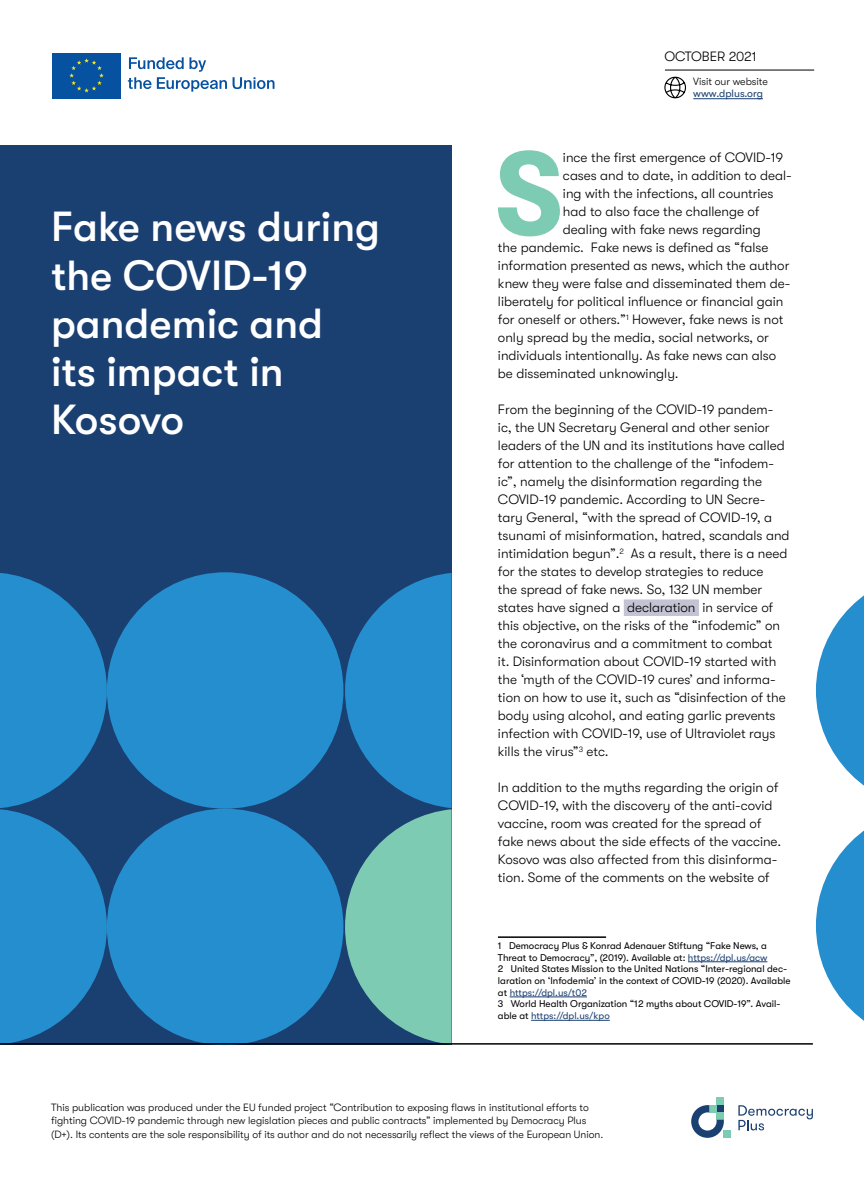
<style>
.page{position:relative;width:864px;height:1191px;background:#fff}
.page>*{position:absolute;margin:0;border:0;box-sizing:border-box;transform-origin:0 0}
.t1{font:700 116.4px "GT Walsheim Pro";color:#7ecbb3}
.t2{font:500 42px/48px "GT Walsheim Pro";color:#fff}
.t3{font:300 13.5px/18px "GT Walsheim Pro";color:#000}
.t4{font:300 10.5px/13.5px "GT Walsheim Pro";color:#000}
.t5{font:10.5px "GT Walsheim Pro";color:#1a3f71}
.t6{font:9.75px/11.7px "GT Walsheim Pro";color:#000}
.s1{color:#1a3f71}
</style>
<div class="page">
<div style="left:716px;top:1097px;width:7px;height:8px;background:#7ecbb3"></div>
<div style="left:723px;top:1130px;width:7px;height:7px;background:#7ecbb3"></div>
<svg style="left:691px;top:1105px;width:32px;height:32px"></svg>
<svg style="left:738px;top:1105px;width:74px;height:25px"></svg>
<div style="left:0;top:146px;width:451px;height:899px;background:#1a3f71"></div>
<div style="left:107px;top:808px;width:236px;height:237px;background:#258ece;border-radius:50%"></div>
<svg style="left:0;top:573px;width:107px;height:472px"></svg>
<div style="left:107px;top:572px;width:236px;height:236px;background:#258ece;border-radius:50%"></div>
<svg style="left:345px;top:573px;width:106px;height:470px"></svg>
<svg style="left:816px;top:596px;width:47px;height:424px"></svg>
<div style="left:623px;top:599px;width:75px;height:17px;background:#c2c3d3"></div>
<hr style="left:497px;top:936px;width:108px;height:2px;background:#000">
<hr style="left:687px;top:961px;width:80px;height:1px;background:#1a3f71">
<hr style="left:509px;top:996px;width:77px;height:1px;background:#1a3f71">
<hr style="left:531px;top:1020px;width:78px;height:1px;background:#1a3f71">
<svg style="left:664px;top:76px;width:22px;height:23px"></svg>
<hr style="left:664px;top:70px;width:149px;height:1px;background:#000">
<hr style="left:693px;top:98px;width:69px;height:1px;background:#1a3f71">
<hr style="left:0;top:1043px;width:812px;height:1px;background:#000">
<svg style="left:52px;top:98px;width:69px;height:1px"></svg>
<div style="left:52px;top:53px;width:69px;height:45px;background:#0651a0"></div>
<svg style="left:69px;top:58px;width:35px;height:34px"></svg>
<svg style="left:128px;top:57px;width:146px;height:35px"></svg>
<p class="t3" style="left:664px;top:47px;width:94px">OCTOBER 2021</p>
<h2 class="t2" style="left:51px;top:203px;width:330px">Fake news during the COVID-19 pandemic and<br>its impact in<br>Kosovo</h2>
<p class="t4" style="left:693px;top:75px;width:76px">Visit our website</p>
<p class="t5" style="left:693px;top:88px;width:71px">www.dplus.org</p>
<h1 class="t1" style="left:495px;top:129px;width:69px">S</h1>
<p class="t3" style="left:562px;top:148px;width:221px">ince the first emergence of COVID-19</p>
<p class="t3" style="left:562px;top:166px;width:230px">cases and to date, in addition to deal-</p>
<p class="t3" style="left:562px;top:184px;width:212px">ing with the infections, all countries</p>
<p class="t3" style="left:562px;top:202px;width:198px">had to also face the challenge of</p>
<p class="t3" style="left:562px;top:220px;width:199px">dealing with fake news regarding</p>
<p class="t3" style="left:497px;top:238px;width:272px">the pandemic. Fake news is defined as “false</p>
<p class="t3" style="left:497px;top:256px;width:293px">information presented as news, which the author</p>
<p class="t3" style="left:497px;top:274px;width:294px">knew they were false and disseminated them de-</p>
<p class="t3" style="left:497px;top:292px;width:287px">liberately for political influence or financial gain</p>
<p class="t3" style="left:497px;top:310px;width:287px">for oneself or others.”<sup>1</sup> However, fake news is not</p>
<p class="t3" style="left:497px;top:328px;width:272px">only spread by the media, social networks, or</p>
<p class="t3" style="left:497px;top:346px;width:280px">individuals intentionally. As fake news can also</p>
<p class="t3" style="left:497px;top:364px;width:182px">be disseminated unknowingly.</p>
<p class="t3" style="left:497px;top:400px;width:293px">From the beginning of the COVID-19 pandem&shy;ic, the UN Secretary General and other senior leaders of the UN and its institutions have called for attention to the challenge of the “infodem&shy;ic”, namely the disinformation regarding the COVID-19 pandemic. According to UN Secre&shy;tary General, “with the spread of COVID-19, a tsunami of misinformation, hatred, scandals and intimidation begun”.<sup>2</sup> As a result, there is a need for the states to develop strategies to reduce<br>the spread of fake news. So, 132 UN member states have signed a declaration in service of this objective, on the risks of the “infodemic” on the coronavirus and a commitment to combat<br>it. Disinformation about COVID-19 started with the ‘myth of the COVID-19 cures’ and informa&shy;tion on how to use it, such as “disinfection of the body using alcohol, and eating garlic prevents infection with COVID-19, use of Ultraviolet rays kills the virus”<sup>3</sup> etc.</p>
<p class="t3" style="left:497px;top:778px;width:284px">In addition to the myths regarding the origin of COVID-19, with the discovery of the anti-covid vaccine, room was created for the spread of fake news about the side effects of the vaccine.<br>Kosovo was also affected from this disinforma&shy;tion. Some of the comments on the website of</p>
<p class="t6" style="left:497px;top:939px;width:294px">1 Democracy Plus &amp; Konrad Adenauer Stiftung “Fake News, a Threat to Democracy”, (2019). Available at: <span class="s1">https://dpl.us/acw<br></span>2 United States Mission to the United Nations “Inter-regional dec&shy;laration on ‘Infodemia’ in the context of COVID-19 (2020). Available at <span class="s1">https://dpl.us/t02<br></span>3 World Health Organization “12 myths about COVID-19”. Avail&shy;able at <span class="s1">https://dpl.us/kpo</span></p>
<p class="t4" style="left:51px;top:1100px;width:553px">This publication was produced under the EU funded project “Contribution to exposing flaws in institutional efforts to fighting COVID-19 pandemic through new legislation pieces and public contracts” implemented by Democracy Plus (D+). Its contents are the sole responsibility of its author and do not necessarily reflect the views of the European Union.</p>
</div>
